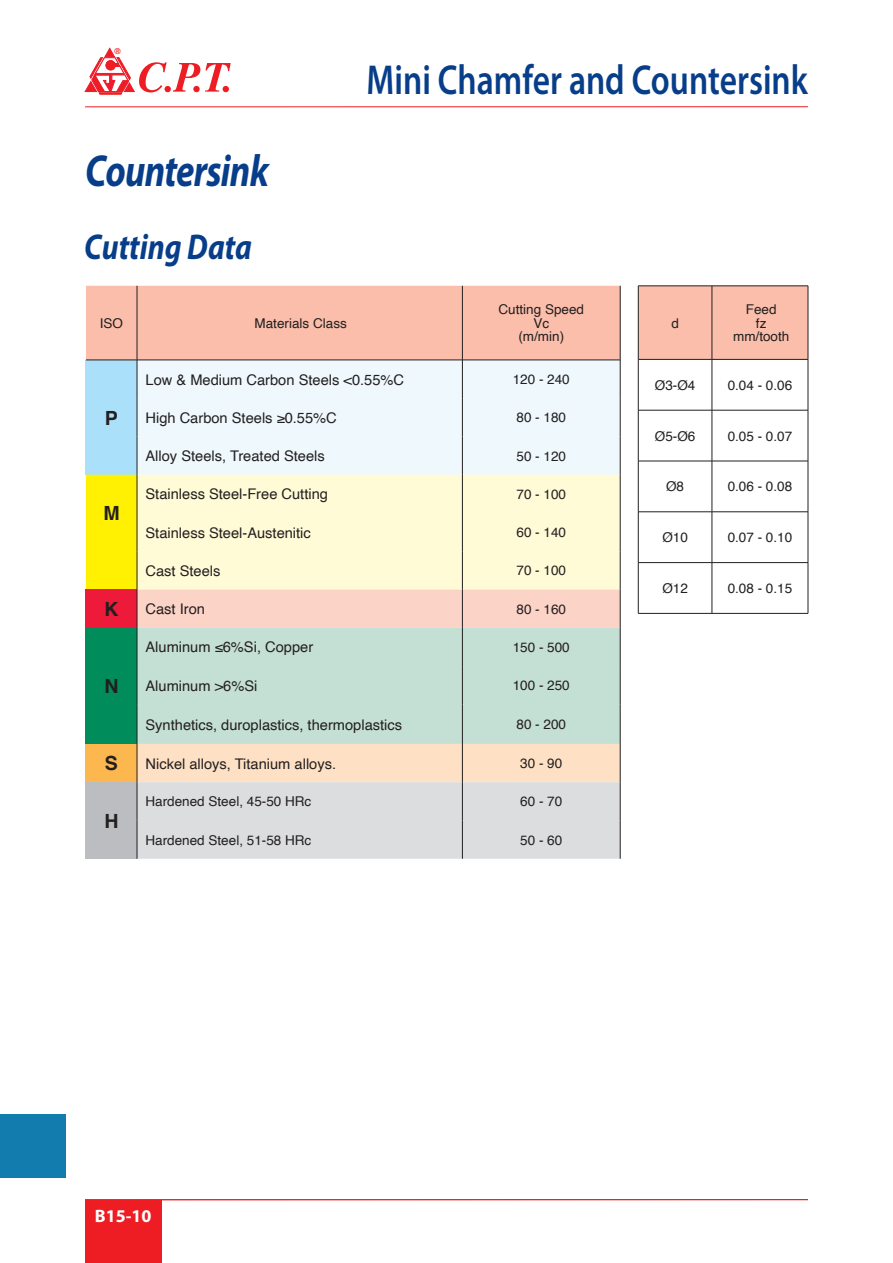
<style>
.page{position:relative;width:893px;height:1263px;background:#fff}
.page>*{position:absolute;margin:0;border:0;box-sizing:border-box;transform-origin:0 0}
.t1{font:italic 700 45px "Myriad Pro";letter-spacing:-.02em;color:#083e89;scale:.81 1}
.t2{font:600 42px "Myriad Pro";color:#083e89;scale:.8 1}
.t3{font:italic 700 36px "Myriad Pro";color:#083e89;scale:.84 1}
.t4{font:700 19.5px "Helvetica";color:#231f20}
.t5{font:700 18px "Myriad Pro";color:#fff}
.t6{font:14.7px "Helvetica";color:#231f20}
.t7{font:13.5px/13.5px "Helvetica";color:#231f20;text-align:center}
.t8{font:500 11.25px "Win Soft Pro";color:#ee1d23}
</style>
<div class="page">
<hr style="left:85px;top:106px;width:723px;height:1px;background:#ee1d23">
<div style="left:0;top:1114px;width:66px;height:64px;background:#137cae"></div>
<div style="left:85px;top:1200px;width:77px;height:63px;background:#ee1d23"></div>
<hr style="left:85px;top:1199px;width:723px;height:1px;background:#ee1d23">
<svg style="left:85px;top:48px;width:146px;height:46px"></svg>
<svg style="left:86px;top:286px;width:534px;height:342px"></svg>
<div style="left:86px;top:628px;width:51px;height:116px;background:#008c5b"></div>
<div style="left:138px;top:628px;width:482px;height:116px;background:#c4dfd3"></div>
<div style="left:86px;top:744px;width:51px;height:38px;background:#fcb84e"></div>
<div style="left:86px;top:782px;width:51px;height:77px;background:#bcbdc0"></div>
<svg style="left:138px;top:744px;width:482px;height:115px"></svg>
<hr style="left:462px;top:286px;width:1px;height:74px;background:#231f20">
<hr style="left:462px;top:360px;width:1px;height:38px;background:#231f20">
<hr style="left:462px;top:398px;width:1px;height:38px;background:#231f20">
<hr style="left:462px;top:436px;width:1px;height:39px;background:#231f20">
<hr style="left:462px;top:475px;width:1px;height:38px;background:#231f20">
<hr style="left:462px;top:513px;width:1px;height:38px;background:#231f20">
<hr style="left:462px;top:551px;width:1px;height:38px;background:#231f20">
<hr style="left:462px;top:589px;width:1px;height:39px;background:#231f20">
<hr style="left:462px;top:628px;width:1px;height:38px;background:#231f20">
<hr style="left:462px;top:666px;width:1px;height:38px;background:#231f20">
<hr style="left:462px;top:704px;width:1px;height:40px;background:#231f20">
<hr style="left:462px;top:744px;width:1px;height:38px;background:#231f20">
<hr style="left:462px;top:782px;width:1px;height:38px;background:#231f20">
<hr style="left:462px;top:820px;width:1px;height:39px;background:#231f20">
<hr style="left:137px;top:286px;width:1px;height:74px;background:#231f20">
<hr style="left:137px;top:475px;width:1px;height:38px;background:#231f20">
<hr style="left:137px;top:513px;width:1px;height:38px;background:#231f20">
<hr style="left:137px;top:551px;width:1px;height:38px;background:#231f20">
<hr style="left:137px;top:589px;width:1px;height:39px;background:#231f20">
<hr style="left:137px;top:628px;width:1px;height:38px;background:#231f20">
<hr style="left:137px;top:666px;width:1px;height:38px;background:#231f20">
<hr style="left:137px;top:704px;width:1px;height:40px;background:#231f20">
<hr style="left:137px;top:744px;width:1px;height:38px;background:#231f20">
<hr style="left:620px;top:589px;width:1px;height:39px;background:#231f20">
<hr style="left:620px;top:628px;width:1px;height:38px;background:#231f20">
<hr style="left:620px;top:666px;width:1px;height:38px;background:#231f20">
<hr style="left:620px;top:704px;width:1px;height:40px;background:#231f20">
<hr style="left:620px;top:744px;width:1px;height:38px;background:#231f20">
<hr style="left:620px;top:782px;width:1px;height:38px;background:#231f20">
<hr style="left:620px;top:820px;width:1px;height:39px;background:#231f20">
<hr style="left:620px;top:286px;width:1px;height:74px;background:#231f20">
<hr style="left:620px;top:360px;width:1px;height:38px;background:#231f20">
<hr style="left:620px;top:398px;width:1px;height:38px;background:#231f20">
<hr style="left:620px;top:436px;width:1px;height:39px;background:#231f20">
<hr style="left:620px;top:475px;width:1px;height:38px;background:#231f20">
<hr style="left:620px;top:513px;width:1px;height:38px;background:#231f20">
<hr style="left:620px;top:551px;width:1px;height:38px;background:#231f20">
<hr style="left:137px;top:360px;width:325px;height:1px;background:#231f20">
<hr style="left:462px;top:360px;width:158px;height:1px;background:#231f20">
<hr style="left:86px;top:360px;width:51px;height:1px;background:#231f20">
<hr style="left:137px;top:360px;width:1px;height:38px;background:#231f20">
<hr style="left:137px;top:398px;width:1px;height:38px;background:#231f20">
<hr style="left:137px;top:436px;width:1px;height:39px;background:#231f20">
<hr style="left:137px;top:782px;width:1px;height:38px;background:#231f20">
<hr style="left:137px;top:820px;width:1px;height:39px;background:#231f20">
<div style="left:639px;top:287px;width:169px;height:72px;background:#fabeab"></div>
<hr style="left:638px;top:286px;width:74px;height:1px;background:#231f20">
<hr style="left:638px;top:286px;width:1px;height:73px;background:#231f20">
<hr style="left:712px;top:286px;width:96px;height:1px;background:#231f20">
<hr style="left:712px;top:286px;width:1px;height:73px;background:#231f20">
<hr style="left:808px;top:286px;width:1px;height:73px;background:#231f20">
<hr style="left:638px;top:359px;width:1px;height:51px;background:#231f20">
<hr style="left:712px;top:359px;width:96px;height:1px;background:#231f20">
<hr style="left:712px;top:359px;width:1px;height:51px;background:#231f20">
<hr style="left:808px;top:359px;width:1px;height:51px;background:#231f20">
<hr style="left:638px;top:410px;width:74px;height:1px;background:#231f20">
<hr style="left:638px;top:410px;width:1px;height:51px;background:#231f20">
<hr style="left:712px;top:410px;width:96px;height:1px;background:#231f20">
<hr style="left:712px;top:410px;width:1px;height:51px;background:#231f20">
<hr style="left:808px;top:410px;width:1px;height:51px;background:#231f20">
<hr style="left:638px;top:461px;width:74px;height:1px;background:#231f20">
<hr style="left:638px;top:461px;width:1px;height:51px;background:#231f20">
<hr style="left:712px;top:461px;width:96px;height:1px;background:#231f20">
<hr style="left:712px;top:461px;width:1px;height:51px;background:#231f20">
<hr style="left:808px;top:461px;width:1px;height:51px;background:#231f20">
<hr style="left:638px;top:511px;width:74px;height:1px;background:#231f20">
<hr style="left:638px;top:512px;width:1px;height:50px;background:#231f20">
<hr style="left:712px;top:511px;width:96px;height:1px;background:#231f20">
<hr style="left:712px;top:512px;width:1px;height:50px;background:#231f20">
<hr style="left:808px;top:512px;width:1px;height:50px;background:#231f20">
<hr style="left:638px;top:562px;width:74px;height:1px;background:#231f20">
<hr style="left:638px;top:563px;width:1px;height:50px;background:#231f20">
<hr style="left:712px;top:562px;width:96px;height:1px;background:#231f20">
<hr style="left:712px;top:563px;width:1px;height:50px;background:#231f20">
<hr style="left:808px;top:563px;width:1px;height:50px;background:#231f20">
<hr style="left:638px;top:613px;width:74px;height:1px;background:#231f20">
<hr style="left:712px;top:613px;width:96px;height:1px;background:#231f20">
<hr style="left:638px;top:359px;width:74px;height:1px;background:#231f20">
<p class="t8" style="left:114px;top:43px;width:8px">®</p>
<h2 class="t2" style="left:366px;top:53px;width:553px">Mini Chamfer and Countersink</h2>
<h1 class="t1" style="left:85px;top:142px;width:229px">Countersink</h1>
<h3 class="t3" style="left:84px;top:223px;width:201px">Cutting Data</h3>
<p class="t7" style="left:100px;top:317px;width:25px">ISO</p>
<p class="t7" style="left:255px;top:317px;width:94px">Materials Class</p>
<p class="t7" style="left:498px;top:303px;width:87px">Cutting Speed<br>Vc<br>(m/min)</p>
<p class="t7" style="left:671px;top:317px;width:9px">d</p>
<p class="t7" style="left:733px;top:303px;width:58px">Feed<br>fz mm/tooth</p>
<h3 class="t4" style="left:105px;top:402px;width:15px">P</h3>
<h3 class="t4" style="left:103px;top:498px;width:18px">M</h3>
<p class="t6" style="left:146px;top:368px;width:260px">Low &amp; Medium Carbon Steels &lt;0.55%C</p>
<p class="t7" style="left:513px;top:373px;width:59px">120 - 240</p>
<p class="t6" style="left:146px;top:406px;width:193px">High Carbon Steels ≥0.55%C</p>
<p class="t7" style="left:516px;top:411px;width:51px">80 - 180</p>
<p class="t6" style="left:146px;top:445px;width:181px">Alloy Steels, Treated Steels</p>
<p class="t7" style="left:516px;top:450px;width:51px">50 - 120</p>
<p class="t6" style="left:146px;top:483px;width:184px">Stainless Steel-Free Cutting</p>
<p class="t7" style="left:516px;top:488px;width:51px">70 - 100</p>
<p class="t6" style="left:146px;top:521px;width:167px">Stainless Steel-Austenitic</p>
<p class="t7" style="left:516px;top:526px;width:51px">60 - 140</p>
<p class="t6" style="left:146px;top:559px;width:76px">Cast Steels</p>
<p class="t7" style="left:516px;top:564px;width:51px">70 - 100</p>
<h3 class="t4" style="left:104px;top:593px;width:16px">K</h3>
<p class="t6" style="left:146px;top:598px;width:61px">Cast Iron</p>
<p class="t7" style="left:516px;top:603px;width:51px">80 - 160</p>
<h3 class="t4" style="left:104px;top:671px;width:16px">N</h3>
<p class="t6" style="left:146px;top:636px;width:169px">Aluminum ≤6%Si, Copper</p>
<p class="t7" style="left:513px;top:641px;width:59px">150 - 500</p>
<p class="t6" style="left:146px;top:674px;width:113px">Aluminum &gt;6%Si</p>
<p class="t7" style="left:513px;top:679px;width:59px">100 - 250</p>
<p class="t6" style="left:146px;top:713px;width:258px">Synthetics, duroplastics, thermoplastics</p>
<p class="t7" style="left:516px;top:718px;width:51px">80 - 200</p>
<h3 class="t4" style="left:105px;top:748px;width:15px">S</h3>
<p class="t6" style="left:146px;top:752px;width:192px">Nickel alloys, Titanium alloys.</p>
<p class="t7" style="left:520px;top:757px;width:44px">30 - 90</p>
<h3 class="t4" style="left:104px;top:805px;width:16px">H</h3>
<p class="t7" style="left:146px;top:795px;width:167px">Hardened Steel, 45-50 HRc</p>
<p class="t7" style="left:520px;top:795px;width:44px">60 - 70</p>
<p class="t7" style="left:146px;top:834px;width:167px">Hardened Steel, 51-58 HRc</p>
<p class="t7" style="left:520px;top:834px;width:44px">50 - 60</p>
<p class="t7" style="left:655px;top:379px;width:42px">Ø3-Ø4</p>
<p class="t7" style="left:728px;top:379px;width:66px">0.04 - 0.06</p>
<p class="t7" style="left:655px;top:430px;width:42px">Ø5-Ø6</p>
<p class="t7" style="left:728px;top:430px;width:66px">0.05 - 0.07</p>
<p class="t7" style="left:666px;top:480px;width:20px">Ø8</p>
<p class="t7" style="left:728px;top:480px;width:66px">0.06 - 0.08</p>
<p class="t7" style="left:662px;top:531px;width:27px">Ø10</p>
<p class="t7" style="left:728px;top:531px;width:66px">0.07 - 0.10</p>
<p class="t7" style="left:662px;top:582px;width:27px">Ø12</p>
<p class="t7" style="left:728px;top:582px;width:66px">0.08 - 0.15</p>
<p class="t5" style="left:95px;top:1204px;width:58px">B15-10</p>
</div>
